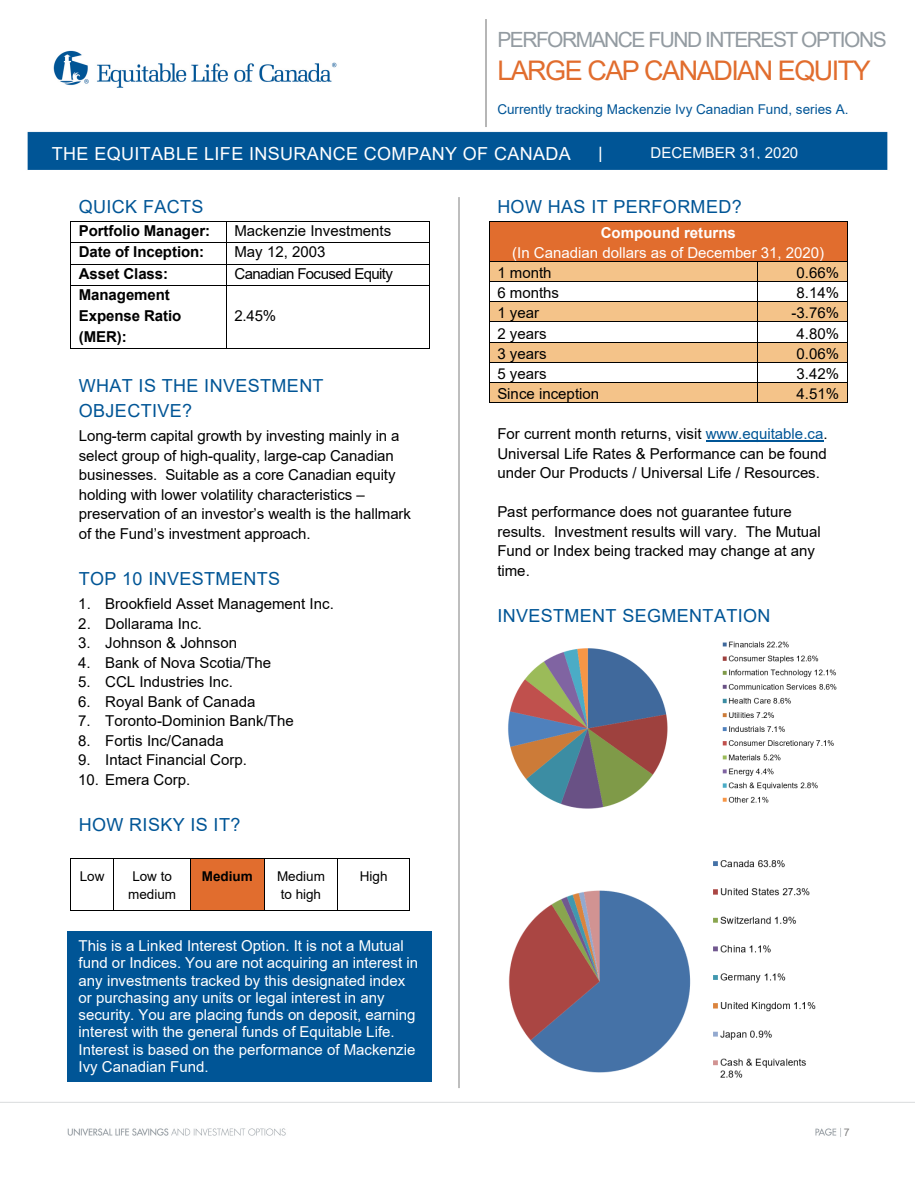
<style>
.page{position:relative;width:918px;height:1188px;background:#fff}
.page>*{position:absolute;margin:0;border:0;box-sizing:border-box;transform-origin:0 0}
.t1{font:27px "Arial";letter-spacing:-.055em;color:#e16d2e}
.t2{font:21px "Arial";letter-spacing:-.07em;color:#939ba1}
.t3{font:18px/24.9px "Arial";letter-spacing:.02em;color:#005596}
.t4{font:18px "Arial";letter-spacing:.02em;color:#fff}
.t5{font:15px/19.5px "Arial";letter-spacing:-.005em;color:#000}
.t6{font:15px/17.2px "Arial";color:#fff}
.t7{font:700 15px/20.7px "Arial";letter-spacing:-.005em;color:#000}
.t8{font:15px "Arial";letter-spacing:-.04em;color:#000}
.t9{font:700 15px "Arial";color:#fff}
.t10{font:13.5px "Arial";color:#005597}
.t11{font:13.5px/18.6px "Arial";letter-spacing:-.005em;color:#000;text-align:center}
.t12{font:700 13.5px "Arial";color:#000}
.t13{font:10.5px "Arial";color:#808080}
.s1{color:#005596}
</style>
<div class="page">
<img style="left:27px;top:50px;width:861px;height:120px">
<img style="left:0;top:1102px;width:914px;height:35px">
<div style="left:67px;top:931px;width:365px;height:151px;background:#005596"></div>
<hr style="left:459px;top:197px;width:1px;height:891px;background:#7f7f7f">
<hr style="left:485px;top:19px;width:2px;height:108px;background:#7f7f7f">
<hr style="left:71px;top:221px;width:155px;height:1px;background:#000">
<hr style="left:227px;top:221px;width:202px;height:1px;background:#000">
<hr style="left:71px;top:243px;width:155px;height:1px;background:#000">
<hr style="left:227px;top:243px;width:202px;height:1px;background:#000">
<hr style="left:71px;top:264px;width:155px;height:1px;background:#000">
<hr style="left:227px;top:264px;width:202px;height:1px;background:#000">
<svg style="left:70px;top:221px;width:1px;height:65px"></svg>
<hr style="left:71px;top:285px;width:155px;height:1px;background:#000">
<svg style="left:226px;top:221px;width:1px;height:65px"></svg>
<hr style="left:227px;top:285px;width:202px;height:1px;background:#000">
<svg style="left:429px;top:221px;width:1px;height:65px"></svg>
<hr style="left:70px;top:286px;width:1px;height:62px;background:#000">
<hr style="left:71px;top:348px;width:155px;height:1px;background:#000">
<hr style="left:226px;top:286px;width:1px;height:62px;background:#000">
<hr style="left:227px;top:348px;width:202px;height:1px;background:#000">
<hr style="left:429px;top:286px;width:1px;height:62px;background:#000">
<div style="left:191px;top:859px;width:73px;height:51px;background:#e16d2e"></div>
<hr style="left:71px;top:858px;width:42px;height:1px;background:#000">
<hr style="left:114px;top:858px;width:76px;height:1px;background:#000">
<hr style="left:191px;top:858px;width:73px;height:1px;background:#000">
<hr style="left:264px;top:858px;width:74px;height:1px;background:#000">
<hr style="left:338px;top:858px;width:71px;height:1px;background:#000">
<hr style="left:70px;top:859px;width:1px;height:51px;background:#000">
<hr style="left:71px;top:910px;width:42px;height:1px;background:#000">
<hr style="left:113px;top:859px;width:1px;height:51px;background:#000">
<hr style="left:114px;top:910px;width:76px;height:1px;background:#000">
<hr style="left:190px;top:859px;width:1px;height:51px;background:#000">
<hr style="left:191px;top:910px;width:73px;height:1px;background:#000">
<hr style="left:264px;top:859px;width:1px;height:51px;background:#000">
<hr style="left:264px;top:910px;width:74px;height:1px;background:#000">
<hr style="left:338px;top:859px;width:1px;height:51px;background:#000">
<hr style="left:338px;top:910px;width:71px;height:1px;background:#000">
<hr style="left:409px;top:859px;width:1px;height:51px;background:#000">
<div style="left:490px;top:222px;width:357px;height:39px;background:#e16d2e"></div>
<hr style="left:490px;top:221px;width:357px;height:1px;background:#000">
<hr style="left:489px;top:222px;width:1px;height:39px;background:#000">
<hr style="left:847px;top:222px;width:1px;height:39px;background:#000">
<div style="left:490px;top:262px;width:267px;height:19px;background:#f4c389"></div>
<div style="left:758px;top:262px;width:89px;height:19px;background:#f4c389"></div>
<hr style="left:490px;top:261px;width:267px;height:1px;background:#000">
<hr style="left:758px;top:261px;width:89px;height:1px;background:#000">
<hr style="left:490px;top:281px;width:267px;height:1px;background:#000">
<hr style="left:758px;top:281px;width:89px;height:1px;background:#000">
<div style="left:490px;top:302px;width:267px;height:20px;background:#f4c389"></div>
<div style="left:758px;top:302px;width:89px;height:20px;background:#f4c389"></div>
<hr style="left:490px;top:301px;width:267px;height:1px;background:#000">
<hr style="left:758px;top:301px;width:89px;height:1px;background:#000">
<hr style="left:490px;top:322px;width:267px;height:1px;background:#000">
<hr style="left:758px;top:322px;width:89px;height:1px;background:#000">
<div style="left:490px;top:343px;width:267px;height:19px;background:#f4c389"></div>
<div style="left:758px;top:343px;width:89px;height:19px;background:#f4c389"></div>
<hr style="left:490px;top:342px;width:267px;height:1px;background:#000">
<hr style="left:758px;top:342px;width:89px;height:1px;background:#000">
<hr style="left:490px;top:362px;width:267px;height:1px;background:#000">
<hr style="left:758px;top:362px;width:89px;height:1px;background:#000">
<div style="left:490px;top:383px;width:267px;height:20px;background:#f4c389"></div>
<div style="left:758px;top:383px;width:89px;height:20px;background:#f4c389"></div>
<hr style="left:490px;top:382px;width:267px;height:1px;background:#000">
<hr style="left:758px;top:382px;width:89px;height:1px;background:#000">
<svg style="left:489px;top:261px;width:1px;height:142px"></svg>
<hr style="left:490px;top:403px;width:267px;height:1px;background:#000">
<svg style="left:757px;top:261px;width:1px;height:142px"></svg>
<hr style="left:758px;top:403px;width:89px;height:1px;background:#000">
<svg style="left:847px;top:261px;width:1px;height:142px"></svg>
<hr style="left:706px;top:441px;width:117px;height:1px;background:#005596">
<img style="left:508px;top:641px;width:329px;height:168px">
<img style="left:508px;top:860px;width:308px;height:218px">
<h2 class="t2" style="left:497px;top:25px;width:391px">PERFORMANCE FUND INTEREST OPTIONS</h2>
<h1 class="t1" style="left:497px;top:52px;width:375px">LARGE CAP CANADIAN EQUITY</h1>
<p class="t10" style="left:497px;top:100px;width:353px">Currently tracking Mackenzie Ivy Canadian Fund, series A.</p>
<p class="t6" style="left:651px;top:144px;width:149px">DECEMBER 31, 2020</p>
<p class="t4" style="left:52px;top:141px;width:520px">THE EQUITABLE LIFE INSURANCE COMPANY OF CANADA</p>
<p class="t4" style="left:598px;top:141px;width:6px">|</p>
<p class="t3" style="left:79px;top:194px;width:126px">QUICK FACTS</p>
<p class="t7" style="left:79px;top:221px;width:133px">Portfolio Manager:</p>
<p class="t5" style="left:234px;top:221px;width:158px">Mackenzie Investments</p>
<p class="t7" style="left:79px;top:242px;width:127px">Date of Inception:</p>
<p class="t5" style="left:234px;top:242px;width:92px">May 12, 2003</p>
<p class="t7" style="left:79px;top:264px;width:91px">Asset Class:</p>
<p class="t8" style="left:234px;top:263px;width:160px">Canadian Focused Equity</p>
<p class="t7" style="left:79px;top:285px;width:104px">Management<br>Expense Ratio (MER):</p>
<p class="t5" style="left:234px;top:306px;width:43px">2.45%</p>
<p class="t3" style="left:79px;top:373px;width:246px">WHAT IS THE INVESTMENT<br>OBJECTIVE?</p>
<p class="t5" style="left:79px;top:426px;width:334px">Long-term capital growth by investing mainly in a select group of high-quality, large-cap Canadian businesses. Suitable as a core Canadian equity holding with lower volatility characteristics – preservation of an investor’s wealth is the hallmark of the Fund’s investment approach.</p>
<p class="t3" style="left:79px;top:566px;width:203px">TOP 10 INVESTMENTS</p>
<p class="t5" style="left:78px;top:594px;width:257px">1. Brookfield Asset Management Inc.</p>
<p class="t5" style="left:78px;top:614px;width:125px">2. Dollarama Inc.</p>
<p class="t5" style="left:78px;top:633px;width:160px">3. Johnson &amp; Johnson</p>
<p class="t5" style="left:78px;top:653px;width:195px">4. Bank of Nova Scotia/The</p>
<p class="t5" style="left:78px;top:672px;width:156px">5. CCL Industries Inc.</p>
<p class="t5" style="left:78px;top:692px;width:179px">6. Royal Bank of Canada</p>
<p class="t5" style="left:78px;top:711px;width:217px">7. Toronto-Dominion Bank/The</p>
<p class="t5" style="left:78px;top:731px;width:147px">8. Fortis Inc/Canada</p>
<p class="t5" style="left:78px;top:750px;width:170px">9. Intact Financial Corp.</p>
<p class="t5" style="left:78px;top:770px;width:114px">10. Emera Corp.</p>
<p class="t3" style="left:79px;top:812px;width:163px">HOW RISKY IS IT?</p>
<p class="t11" style="left:80px;top:867px;width:26px">Low</p>
<p class="t11" style="left:128px;top:867px;width:49px">Low to medium</p>
<p class="t12" style="left:202px;top:867px;width:53px">Medium</p>
<p class="t11" style="left:277px;top:867px;width:49px;text-align:left">Medium to high</p>
<p class="t11" style="left:360px;top:867px;width:29px">High</p>
<p class="t6" style="left:79px;top:937px;width:341px">This is a Linked Interest Option. It is not a Mutual fund or Indices. You are not acquiring an interest in any investments tracked by this designated index or purchasing any units or legal interest in any security. You are placing funds on deposit, earning interest with the general funds of Equitable Life.<br>Interest is based on the performance of Mackenzie Ivy Canadian Fund.</p>
<p class="t3" style="left:497px;top:194px;width:246px">HOW HAS IT PERFORMED?</p>
<p class="t9" style="left:601px;top:222px;width:137px">Compound returns</p>
<p class="t6" style="left:512px;top:244px;width:313px">(In Canadian dollars as of December 31, 2020)</p>
<p class="t5" style="left:497px;top:263px;width:56px">1 month</p>
<p class="t5" style="left:796px;top:263px;width:44px">0.66%</p>
<p class="t5" style="left:497px;top:283px;width:63px">6 months</p>
<p class="t5" style="left:796px;top:283px;width:44px">8.14%</p>
<p class="t5" style="left:497px;top:303px;width:43px">1 year</p>
<p class="t5" style="left:792px;top:303px;width:49px">-3.76%</p>
<p class="t5" style="left:497px;top:324px;width:51px">2 years</p>
<p class="t5" style="left:796px;top:324px;width:44px">4.80%</p>
<p class="t5" style="left:497px;top:344px;width:51px">3 years</p>
<p class="t5" style="left:796px;top:344px;width:44px">0.06%</p>
<p class="t5" style="left:497px;top:364px;width:51px">5 years</p>
<p class="t5" style="left:796px;top:364px;width:44px">3.42%</p>
<p class="t5" style="left:497px;top:384px;width:103px">Since inception</p>
<p class="t5" style="left:796px;top:384px;width:44px">4.51%</p>
<p class="t5" style="left:497px;top:424px;width:332px;text-align:justify">For current month returns, visit <span class="s1">www.equitable.ca</span>.<br>Universal Life Rates &amp; Performance can be found under Our Products / Universal Life / Resources.</p>
<p class="t5" style="left:497px;top:502px;width:325px">Past performance does not guarantee future results. Investment results will vary. The Mutual Fund or Index being tracked may change at any time.</p>
<p class="t3" style="left:497px;top:603px;width:275px">INVESTMENT SEGMENTATION</p>
<p class="t13" style="left:844px;top:1125px;width:7px">7</p>
</div>
